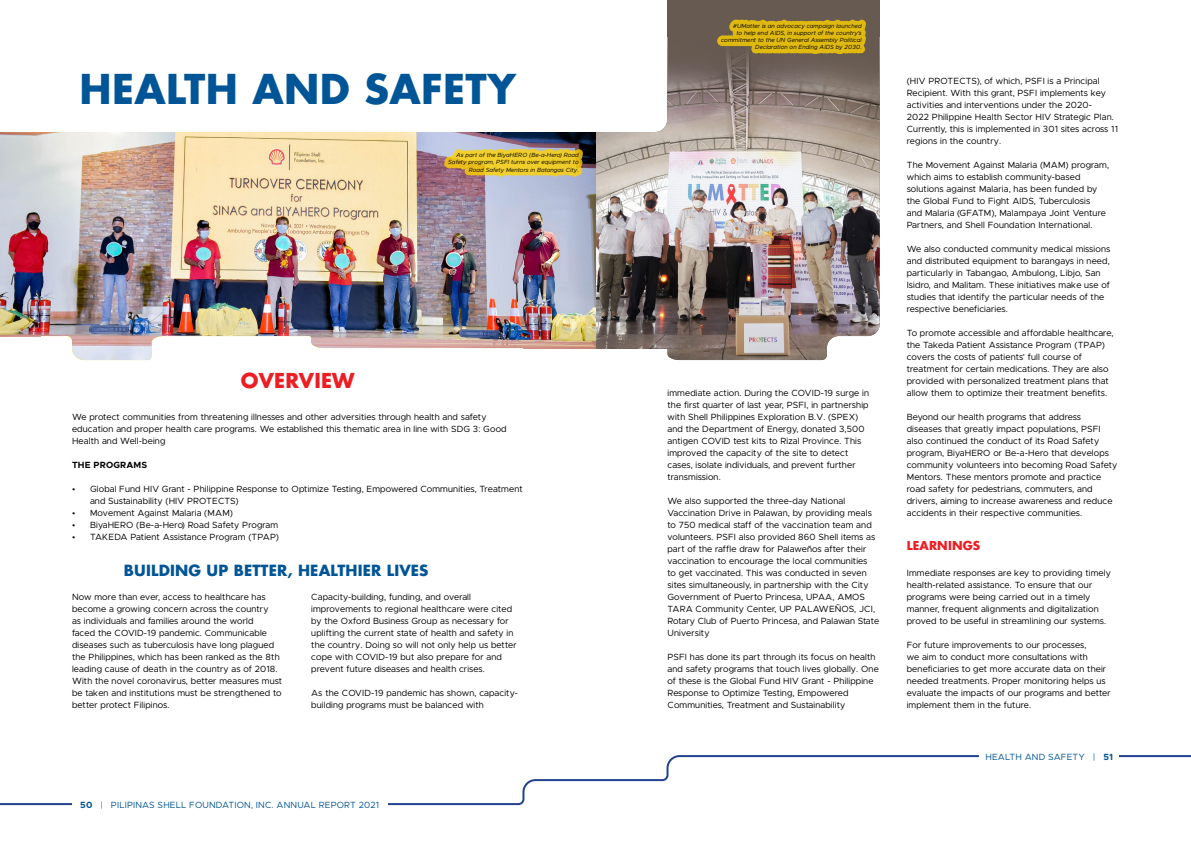
<style>
.page{position:relative;width:1191px;height:842px;background:#fff}
.page>*{position:absolute;margin:0;border:0;box-sizing:border-box;transform-origin:0 0}
.t1{font:700 40px "Futura";letter-spacing:.01em;color:#005596}
.t2{font:700 20px "Futura";letter-spacing:.01em;color:#ed1d24}
.t3{font:700 15px "Futura";letter-spacing:.01em;color:#005596}
.t4{font:700 12px "Futura";letter-spacing:.01em;color:#ed1d24}
.t5{font:9px/12px "Metropolis";letter-spacing:.02em;color:#000}
.t6{font:9px "Metropolis";letter-spacing:.02em;color:#005596}
.t7{font:700 9px "Metropolis";letter-spacing:.02em;color:#000}
.t8{font:italic 6px/7.2px "Metropolis";letter-spacing:.02em;color:#000;text-align:right}
.s1{font-weight:700}
</style>
<div class="page">
<svg style="left:0;top:755px;width:1191px;height:51px"></svg>
<div style="left:979px;top:744px;width:140px;height:24px;background:#fff"></div>
<div style="left:72px;top:792px;width:315px;height:24px;background:#fff"></div>
<img style="left:597px;top:36px;width:282px;height:324px">
<img style="left:0;top:132px;width:597px;height:228px">
<img style="left:523px;top:132px;width:146px;height:216px">
<img style="left:0;top:132px;width:40px;height:204px">
<div style="left:444px;top:149px;width:139px;height:28px;background:#ffd200;opacity:.8"></div>
<div style="left:667px;top:0;width:212px;height:36px;background:#675a51"></div>
<div style="left:717px;top:19px;width:149px;height:35px;background:#ffd200;opacity:.8"></div>
<h1 class="t1" style="left:80px;top:62px;width:438px">HEALTH AND SAFETY</h1>
<p class="t8" style="left:448px;top:152px;width:132px">As part of the BiyaHERO (Be-a-Hero) Road<br>Safety program, PSFI turns over equipment to<br>Road Safety Mentors in Batangas City.</p>
<h2 class="t2" style="left:241px;top:367px;width:115px">OVERVIEW</h2>
<p class="t5" style="left:72px;top:411px;width:436px">We protect communities from threatening illnesses and other adversities through health and safety education and proper health care programs. We established this thematic area in line with SDG 3: Good<br>Health and Well-being</p>
<p class="t7" style="left:72px;top:459px;width:77px">THE PROGRAMS</p>
<p class="t5" style="left:90px;top:483px;width:434px;text-indent:-18px">• Global Fund HIV Grant - Philippine Response to Optimize Testing, Empowered Communities, Treatment and Sustainability (HIV PROTECTS)</p>
<p class="t5" style="left:72px;top:507px;width:162px">• Movement Against Malaria (MAM)</p>
<p class="t5" style="left:72px;top:519px;width:208px">• BiyaHERO (Be-a-Hero) Road Safety Program</p>
<p class="t5" style="left:72px;top:531px;width:208px">• TAKEDA Patient Assistance Program (TPAP)</p>
<h3 class="t3" style="left:124px;top:560px;width:306px">BUILDING UP BETTER, HEALTHIER LIVES</h3>
<p class="t5" style="left:72px;top:591px;width:212px">Now more than ever, access to healthcare has become a growing concern across the country<br>as individuals and families around the world<br>faced the COVID-19 pandemic. Communicable diseases such as tuberculosis have long plagued the Philippines, which has been ranked as the 8th leading cause of death in the country as of 2018.<br>With the novel coronavirus, better measures must be taken and institutions must be strengthened to better protect Filipinos.</p>
<p class="t5" style="left:311px;top:591px;width:207px">Capacity-building, funding, and overall improvements to regional healthcare were cited by the Oxford Business Group as necessary for uplifting the current state of health and safety in the country. Doing so will not only help us better cope with COVID-19 but also prepare for and prevent future diseases and health crises.</p>
<p class="t5" style="left:311px;top:687px;width:208px">As the COVID-19 pandemic has shown, capacity&shy;building programs must be balanced with</p>
<p class="t6" style="left:80px;top:799px;width:300px"><span class="s1">50</span> | PILIPINAS SHELL FOUNDATION, INC. ANNUAL REPORT 2021</p>
<p class="t8" style="left:721px;top:22px;width:142px">#UMatter is an advocacy campaign launched<br>to help end AIDS, in support of the country’s commitment to the UN General Assembly Political Declaration on Ending AIDS by 2030.</p>
<p class="t5" style="left:667px;top:387px;width:203px">immediate action. During the COVID-19 surge in the first quarter of last year, PSFI, in partnership with Shell Philippines Exploration B.V. (SPEX) and the Department of Energy, donated 3,500 antigen COVID test kits to Rizal Province. This improved the capacity of the site to detect cases, isolate individuals, and prevent further transmission.</p>
<p class="t5" style="left:667px;top:495px;width:213px">We also supported the three-day National Vaccination Drive in Palawan, by providing meals to 750 medical staff of the vaccination team and volunteers. PSFI also provided 860 Shell items as part of the raffle draw for Palaweños after their vaccination to encourage the local communities<br>to get vaccinated. This was conducted in seven sites simultaneously, in partnership with the City Government of Puerto Princesa, UPAA, AMOS TARA Community Center, UP PALAWEÑOS, JCI, Rotary Club of Puerto Princesa, and Palawan State University</p>
<p class="t5" style="left:667px;top:651px;width:213px">PSFI has done its part through its focus on health and safety programs that touch lives globally. One of these is the Global Fund HIV Grant - Philippine Response to Optimize Testing, Empowered Communities, Treatment and Sustainability</p>
<p class="t5" style="left:906px;top:75px;width:213px">(HIV PROTECTS), of which, PSFI is a Principal Recipient. With this grant, PSFI implements key activities and interventions under the 2020-<br>2022 Philippine Health Sector HIV Strategic Plan.<br>Currently, this is implemented in 301 sites across 11 regions in the country.</p>
<p class="t5" style="left:906px;top:159px;width:204px">The Movement Against Malaria (MAM) program, which aims to establish community-based solutions against Malaria, has been funded by the Global Fund to Fight AIDS, Tuberculosis<br>and Malaria (GFATM), Malampaya Joint Venture Partners, and Shell Foundation International.</p>
<p class="t5" style="left:906px;top:243px;width:205px">We also conducted community medical missions and distributed equipment to barangays in need, particularly in Tabangao, Ambulong, Libjo, San Isidro, and Malitam. These initiatives make use of studies that identify the particular needs of the respective beneficiaries.</p>
<p class="t5" style="left:906px;top:327px;width:208px">To promote accessible and affordable healthcare, the Takeda Patient Assistance Program (TPAP) covers the costs of patients’ full course of treatment for certain medications. They are also provided with personalized treatment plans that allow them to optimize their treatment benefits.</p>
<p class="t5" style="left:906px;top:411px;width:212px">Beyond our health programs that address diseases that greatly impact populations, PSFI also continued the conduct of its Road Safety program, BiyaHERO or Be-a-Hero that develops community volunteers into becoming Road Safety Mentors. These mentors promote and practice road safety for pedestrians, commuters, and drivers, aiming to increase awareness and reduce accidents in their respective communities.</p>
<h3 class="t4" style="left:906px;top:537px;width:75px">LEARNINGS</h3>
<p class="t5" style="left:906px;top:567px;width:206px">Immediate responses are key to providing timely health-related assistance. To ensure that our programs were being carried out in a timely manner, frequent alignments and digitalization proved to be useful in streamlining our systems.</p>
<p class="t5" style="left:906px;top:639px;width:206px">For future improvements to our processes,<br>we aim to conduct more consultations with beneficiaries to get more accurate data on their needed treatments. Proper monitoring helps us evaluate the impacts of our programs and better implement them in the future.</p>
<p class="t6" style="left:985px;top:751px;width:129px">HEALTH AND SAFETY | <span class="s1">51</span></p>
</div>
